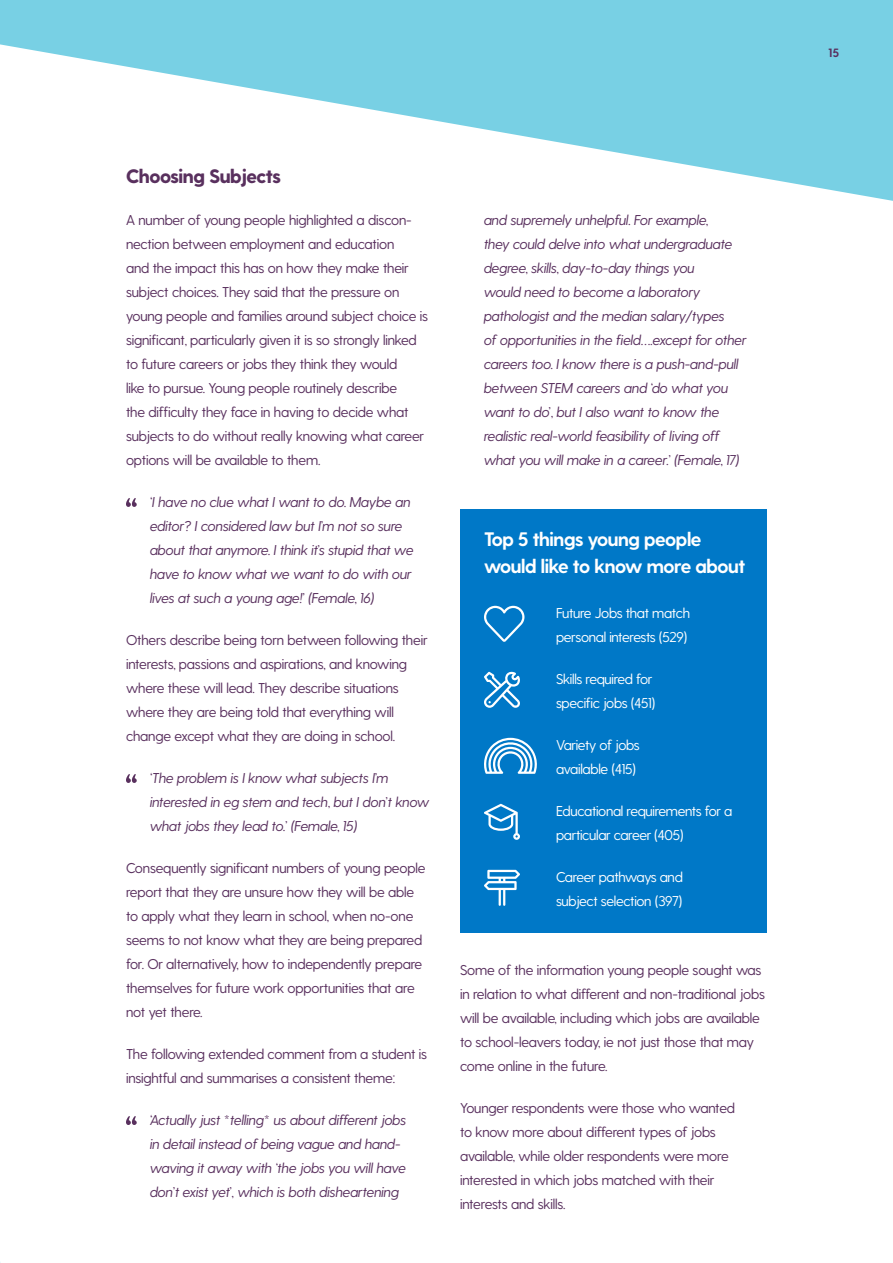
<style>
.page{position:relative;width:893px;height:1263px;background:#fff}
.page>*{position:absolute;margin:0;border:0;box-sizing:border-box;transform-origin:0 0}
.Paragraph_Standard{font:700 19.5px/27px "Greycliff CF";letter-spacing:-.02em;color:#fff}
.Heading_3{font:800 19.5px "Greycliff CF";letter-spacing:-.02em;color:#59305e}
.Paragraph_Standard-2{font:14.25px/24px "Greycliff CF";letter-spacing:-.01em;color:#59305e}
.Quote_Small{font:italic 14.25px/24px "Greycliff CF";letter-spacing:-.01em;color:#59305e}
.Paragraph_Standard-3{font:14.25px/24px "Greycliff CF";letter-spacing:-.02em;color:#fff}
.t1{font:700 12px "Greycliff CF";color:#59305e}
</style>
<div class="page">
<svg style="left:0;top:0;width:893px;height:201px;fill:#78d0e4"></svg>
<svg style="left:126px;top:498px;width:11px;height:9px"></svg>
<svg style="left:126px;top:774px;width:11px;height:9px"></svg>
<svg style="left:126px;top:1116px;width:11px;height:9px"></svg>
<div style="left:460px;top:510px;width:307px;height:423px;background:#0078c7"></div>
<svg style="left:484px;top:606px;width:40px;height:36px"></svg>
<svg style="left:484px;top:671px;width:36px;height:37px"></svg>
<svg style="left:484px;top:738px;width:53px;height:36px"></svg>
<svg style="left:484px;top:804px;width:36px;height:36px"></svg>
<svg style="left:484px;top:870px;width:36px;height:36px"></svg>
<p class="Heading_3" style="left:126px;top:164px;width:157px">Choosing Subjects</p>
<p class="Paragraph_Standard-2" style="left:126px;top:208px;width:304px">A number of young people highlighted a discon&shy;nection between employment and education<br>and the impact this has on how they make their subject choices. They said that the pressure on young people and families around subject choice is significant, particularly given it is so strongly linked to future careers or jobs they think they would<br>like to pursue. Young people routinely describe<br>the difficulty they face in having to decide what subjects to do without really knowing what career options will be available to them.</p>
<p class="Quote_Small" style="left:150px;top:490px;width:265px">‘I have no clue what I want to do. Maybe an editor? I considered law but I’m not so sure about that anymore. I think it’s stupid that we have to know what we want to do with our lives at such a young age!’ (Female, 16)</p>
<p class="Paragraph_Standard-2" style="left:126px;top:628px;width:303px">Others describe being torn between following their interests, passions and aspirations, and knowing where these will lead. They describe situations where they are being told that everything will change except what they are doing in school.</p>
<p class="Quote_Small" style="left:150px;top:766px;width:281px">‘The problem is I know what subjects I’m interested in eg stem and tech, but I don’t know what jobs they lead to.’ (Female, 15)</p>
<p class="Paragraph_Standard-2" style="left:126px;top:856px;width:301px">Consequently significant numbers of young people report that they are unsure how they will be able to apply what they learn in school, when no-one seems to not know what they are being prepared for. Or alternatively, how to independently prepare themselves for future work opportunities that are not yet there.</p>
<p class="Paragraph_Standard-2" style="left:126px;top:1042px;width:303px">The following extended comment from a student is insightful and summarises a consistent theme:</p>
<p class="Quote_Small" style="left:150px;top:1108px;width:258px">‘Actually just *telling* us about different jobs in detail instead of being vague and hand&shy;waving it away with ‘the jobs you will have don’t exist yet’, which is both disheartening</p>
<p class="Quote_Small" style="left:484px;top:208px;width:264px">and supremely unhelpful. For example,<br>they could delve into what undergraduate degree, skills, day-to-day things you<br>would need to become a laboratory pathologist and the median salary/types<br>of opportunities in the field….except for other careers too. I know there is a push-and-pull between STEM careers and ‘do what you want to do’, but I also want to know the realistic real-world feasibility of living off what you will make in a career.’ (Female, 17)</p>
<p class="Paragraph_Standard" style="left:484px;top:526px;width:263px">Top 5 things young people would like to know more about</p>
<p class="Paragraph_Standard-3" style="left:556px;top:601px;width:136px">Future Jobs that match personal interests (529)</p>
<p class="Paragraph_Standard-3" style="left:556px;top:667px;width:101px">Skills required for specific jobs (451)</p>
<p class="Paragraph_Standard-3" style="left:556px;top:733px;width:85px">Variety of jobs available (415)</p>
<p class="Paragraph_Standard-3" style="left:556px;top:799px;width:178px">Educational requirements for a particular career (405)</p>
<p class="Paragraph_Standard-3" style="left:556px;top:865px;width:128px">Career pathways and subject selection (397)</p>
<p class="Paragraph_Standard-2" style="left:460px;top:958px;width:306px">Some of the information young people sought was in relation to what different and non-traditional jobs will be available, including which jobs are available to school-leavers today, ie not just those that may come online in the future.</p>
<p class="Paragraph_Standard-2" style="left:460px;top:1096px;width:277px">Younger respondents were those who wanted to know more about different types of jobs available, while older respondents were more interested in which jobs matched with their interests and skills.</p>
<p class="t1" style="left:828px;top:45px;width:12px">15</p>
</div>
